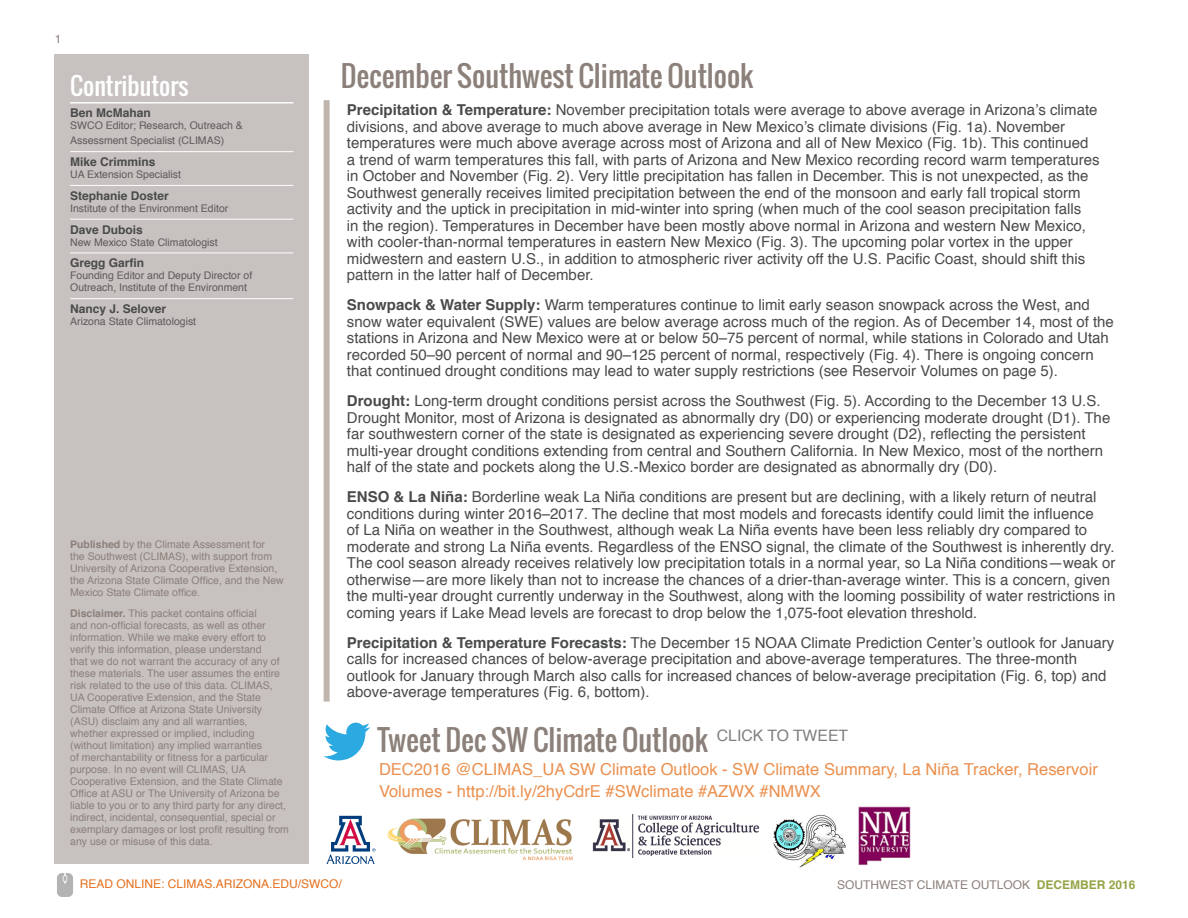
<style>
.page{position:relative;width:1188px;height:918px;background:#fff}
.page>*{position:absolute;margin:0;border:0;box-sizing:border-box;transform-origin:0 0}
.headline{font:28.5px "Oswald";color:#8c807a}
.headline_white___ru{font:24px "Oswald";color:#fff}
.body{font:16.5px/22.5px "Helvetica";color:#eb904f}
.body-2{font:15px/16.5px "Helvetica";color:#494a4a}
.TOC_-_staff_list{font:700 12px "Helvetica";color:#494a4a}
.Margin_text{font:12px "Helvetica";color:#8c807a}
.Margin_text-2{font:12px "Helvetica";color:#e4701e}
.disclaimer{font:10.5px/12px "Helvetica";color:#8c807a}
.TOC_-_staff_list-2{font:10.5px/15px "Helvetica";color:#5e5b5b}
.s1{font-weight:700}
.s2{font-weight:700;color:#93a445}
</style>
<div class="page">
<img style="left:57px;top:874px;width:16px;height:22px">
<div style="left:54px;top:54px;width:255px;height:810px;background:#c7c1c0"></div>
<img style="left:387px;top:818px;width:186px;height:43px">
<img style="left:858px;top:807px;width:53px;height:59px">
<img style="left:773px;top:814px;width:73px;height:54px">
<svg style="left:326px;top:815px;width:50px;height:49px"></svg>
<div style="left:324px;top:100px;width:6px;height:602px;background:#bfb5ac"></div>
<hr style="left:70px;top:102px;width:223px;height:1px;background:#fff">
<hr style="left:70px;top:103px;width:223px;height:1px;background:#fff">
<hr style="left:70px;top:151px;width:223px;height:1px;background:#fff">
<hr style="left:70px;top:185px;width:223px;height:1px;background:#fff">
<hr style="left:70px;top:219px;width:223px;height:1px;background:#fff">
<hr style="left:70px;top:253px;width:223px;height:1px;background:#fff">
<hr style="left:70px;top:298px;width:223px;height:1px;background:#fff">
<img style="left:592px;top:814px;width:168px;height:44px">
<svg style="left:324px;top:723px;width:46px;height:37px"></svg>
<p class="Margin_text" style="left:55px;top:30px;width:8px">1</p>
<p class="headline_white___ru" style="left:70px;top:67px;width:120px">Contributors</p>
<p class="TOC_-_staff_list" style="left:70px;top:103px;width:82px">Ben McMahan</p>
<p class="TOC_-_staff_list-2" style="left:70px;top:118px;width:174px">SWCO Editor; Research, Outreach &amp;<br>Assessment Specialist (CLIMAS)</p>
<p class="TOC_-_staff_list" style="left:70px;top:152px;width:87px">Mike Crimmins</p>
<p class="TOC_-_staff_list-2" style="left:70px;top:167px;width:112px">UA Extension Specialist</p>
<p class="TOC_-_staff_list" style="left:70px;top:186px;width:100px">Stephanie Doster</p>
<p class="TOC_-_staff_list-2" style="left:70px;top:201px;width:160px">Institute of the Environment Editor</p>
<p class="TOC_-_staff_list" style="left:70px;top:220px;width:74px">Dave Dubois</p>
<p class="TOC_-_staff_list-2" style="left:70px;top:235px;width:149px">New Mexico State Climatologist</p>
<p class="TOC_-_staff_list" style="left:70px;top:253px;width:76px">Gregg Garfin</p>
<p class="TOC_-_staff_list-2" style="left:70px;top:270px;width:184px;line-height:12px">Founding Editor and Deputy Director of<br>Outreach, Institute of the Environment</p>
<p class="TOC_-_staff_list" style="left:70px;top:299px;width:98px">Nancy J. Selover</p>
<p class="TOC_-_staff_list-2" style="left:70px;top:314px;width:128px">Arizona State Climatologist</p>
<p class="disclaimer" style="left:70px;top:538px;width:215px"><span class="s1">Published</span> by the Climate Assessment for<br>the Southwest (CLIMAS), with support from University of Arizona Cooperative Extension, the Arizona State Climate Office, and the New Mexico State Climate office.</p>
<p class="disclaimer" style="left:70px;top:607px;width:220px"><span class="s1">Disclaimer.</span> This packet contains official<br>and non-official forecasts, as well as other information. While we make every effort to verify this information, please understand<br>that we do not warrant the accuracy of any of these materials. The user assumes the entire risk related to the use of this data. CLIMAS, UA Cooperative Extension, and the State Climate Office at Arizona State University (ASU) disclaim any and all warranties,<br>whether expressed or implied, including (without limitation) any implied warranties<br>of merchantability or fitness for a particular purpose. In no event will CLIMAS, UA Cooperative Extension, and the State Climate Office at ASU or The University of Arizona be liable to you or to any third party for any direct, indirect, incidental, consequential, special or exemplary damages or lost profit resulting from any use or misuse of this data.</p>
<p class="headline" style="left:341px;top:54px;width:414px">December Southwest Climate Outlook</p>
<p class="body-2" style="left:347px;top:102px;width:754px"><span class="s1">Precipitation &amp; Temperature:</span> November precipitation totals were average to above average in Arizona’s climate divisions, and above average to much above average in New Mexico’s climate divisions (Fig. 1a). November temperatures were much above average across most of Arizona and all of New Mexico (Fig. 1b). This continued a trend of warm temperatures this fall, with parts of Arizona and New Mexico recording record warm temperatures in October and November (Fig. 2). Very little precipitation has fallen in December. This is not unexpected, as the Southwest generally receives limited precipitation between the end of the monsoon and early fall tropical storm activity and the uptick in precipitation in mid-winter into spring (when much of the cool season precipitation falls<br>in the region). Temperatures in December have been mostly above normal in Arizona and western New Mexico, with cooler-than-normal temperatures in eastern New Mexico (Fig. 3). The upcoming polar vortex in the upper midwestern and eastern U.S., in addition to atmospheric river activity off the U.S. Pacific Coast, should shift this pattern in the latter half of December.</p>
<p class="body-2" style="left:347px;top:297px;width:769px"><span class="s1">Snowpack &amp; Water Supply:</span> Warm temperatures continue to limit early season snowpack across the West, and snow water equivalent (SWE) values are below average across much of the region. As of December 14, most of the stations in Arizona and New Mexico were at or below 50–75 percent of normal, while stations in Colorado and Utah recorded 50–90 percent of normal and 90–125 percent of normal, respectively (Fig. 4). There is ongoing concern that continued drought conditions may lead to water supply restrictions (see Reservoir Volumes on page 5).</p>
<p class="body-2" style="left:347px;top:393px;width:765px"><span class="s1">Drought:</span> Long-term drought conditions persist across the Southwest (Fig. 5). According to the December 13 U.S.<br>Drought Monitor, most of Arizona is designated as abnormally dry (D0) or experiencing moderate drought (D1). The far southwestern corner of the state is designated as experiencing severe drought (D2), reflecting the persistent multi-year drought conditions extending from central and Southern California. In New Mexico, most of the northern half of the state and pockets along the U.S.-Mexico border are designated as abnormally dry (D0).</p>
<p class="body-2" style="left:347px;top:489px;width:770px"><span class="s1">ENSO &amp; La Niña:</span> Borderline weak La Niña conditions are present but are declining, with a likely return of neutral conditions during winter 2016–2017. The decline that most models and forecasts identify could limit the influence<br>of La Niña on weather in the Southwest, although weak La Niña events have been less reliably dry compared to moderate and strong La Niña events. Regardless of the ENSO signal, the climate of the Southwest is inherently dry.<br>The cool season already receives relatively low precipitation totals in a normal year, so La Niña conditions—weak or otherwise—are more likely than not to increase the chances of a drier-than-average winter. This is a concern, given the multi-year drought currently underway in the Southwest, along with the looming possibility of water restrictions in coming years if Lake Mead levels are forecast to drop below the 1,075-foot elevation threshold.</p>
<p class="body-2" style="left:347px;top:635px;width:769px"><span class="s1">Precipitation &amp; Temperature Forecasts:</span> The December 15 NOAA Climate Prediction Center’s outlook for January calls for increased chances of below-average precipitation and above-average temperatures. The three-month outlook for January through March also calls for increased chances of below-average precipitation (Fig. 6, top) and above-average temperatures (Fig. 6, bottom).</p>
<p class="headline" style="left:378px;top:718px;width:472px">Tweet Dec SW Climate Outlook <sup>CLICK</sup> <sup>TO</sup> <sup>TWEET</sup></p>
<p class="body" style="left:379px;top:758px;width:720px">DEC2016 @CLIMAS_UA SW Climate Outlook - SW Climate Summary, La Niña Tracker, Reservoir<br>Volumes - http://bit.ly/2hyCdrE #SWclimate #AZWX #NMWX</p>
<p class="Margin_text-2" style="left:80px;top:875px;width:264px">READ ONLINE: CLIMAS.ARIZONA.EDU/SWCO/</p>
<p class="Margin_text" style="left:837px;top:875px;width:300px">SOUTHWEST CLIMATE OUTLOOK <span class="s2">DECEMBER 2016</span></p>
</div>
